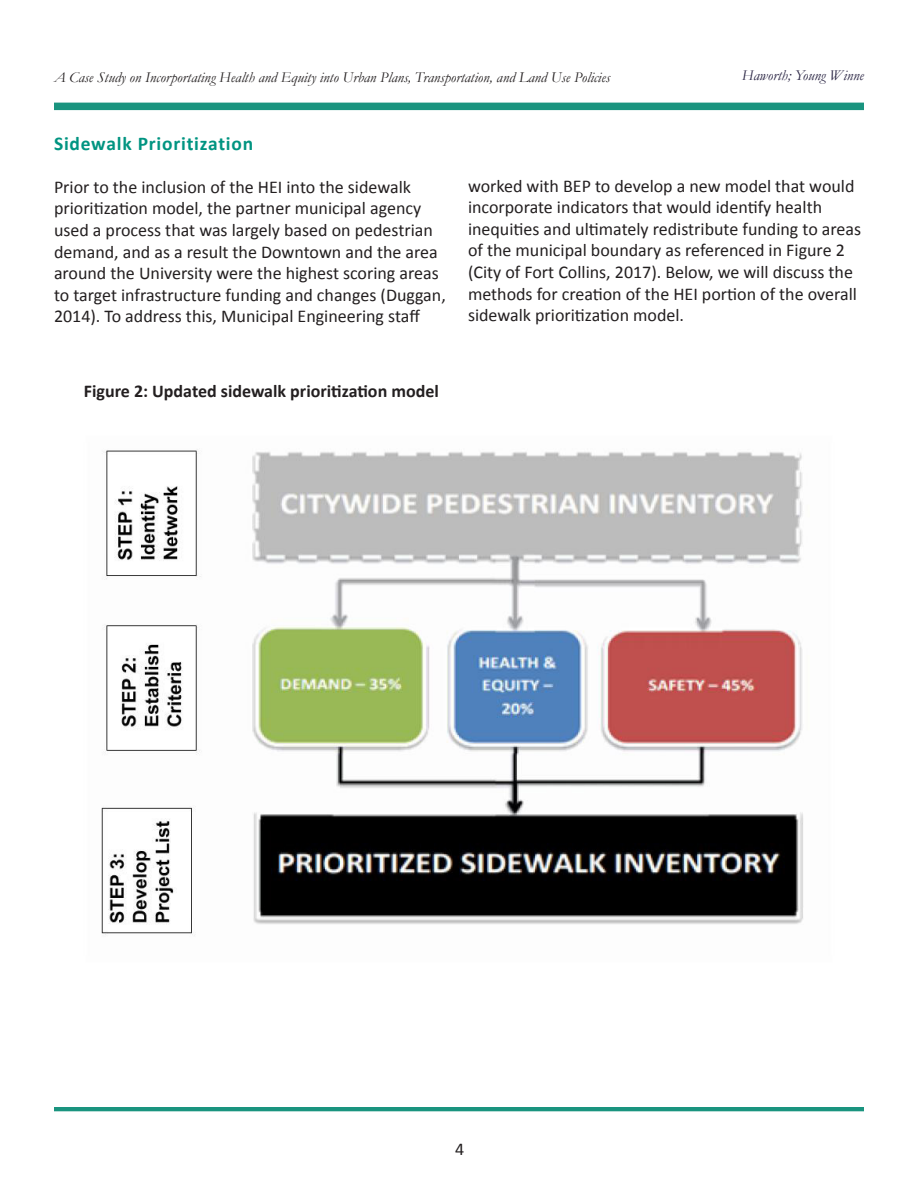
<style>
.page{position:relative;width:918px;height:1188px;background:#fff}
.page>*{position:absolute;margin:0;border:0;box-sizing:border-box;transform-origin:0 0}
.Titles{font:700 19.5px "Calibri";letter-spacing:.04em;color:#009481}
.t1{font:18px/21.6px "Calibri";color:#231f20}
.t2{font:700 18px "Calibri";color:#231f20}
.t3{font:italic 15px "Garamond";color:#231f20}
.t4{font:italic 15px "Garamond";color:#272241}
</style>
<div class="page">
<hr style="left:54px;top:1107px;width:810px;height:4px;background:#1a947f">
<div style="left:54px;top:103px;width:810px;height:7px;background:#1a947f"></div>
<img style="left:101px;top:449px;width:702px;height:487px">
<p class="t3" style="left:54px;top:67px;width:558px">A Case Study on Incorportating Health and Equity into Urban Plans, Transportation, and Land Use Policies</p>
<p class="t4" style="left:742px;top:65px;width:124px">Haworth; Young Winne</p>
<p class="Titles" style="left:54px;top:131px;width:201px">Sidewalk Prioritization</p>
<p class="t1" style="left:54px;top:175px;width:393px">Prior to the inclusion of the HEI into the sidewalk prioritization model, the partner municipal agency used a process that was largely based on pedestrian demand, and as a result the Downtown and the area around the University were the highest scoring areas to target infrastructure funding and changes (Duggan, 2014). To address this, Municipal Engineering staff</p>
<p class="t1" style="left:468px;top:174px;width:395px">worked with BEP to develop a new model that would incorporate indicators that would identify health inequities and ultimately redistribute funding to areas of the municipal boundary as referenced in Figure 2 (City of Fort Collins, 2017). Below, we will discuss the methods for creation of the HEI portion of the overall sidewalk prioritization model.</p>
<p class="t2" style="left:84px;top:380px;width:356px">Figure 2: Updated sidewalk prioritization model</p>
<p class="t1" style="left:455px;top:1137px;width:11px">4</p>
</div>
